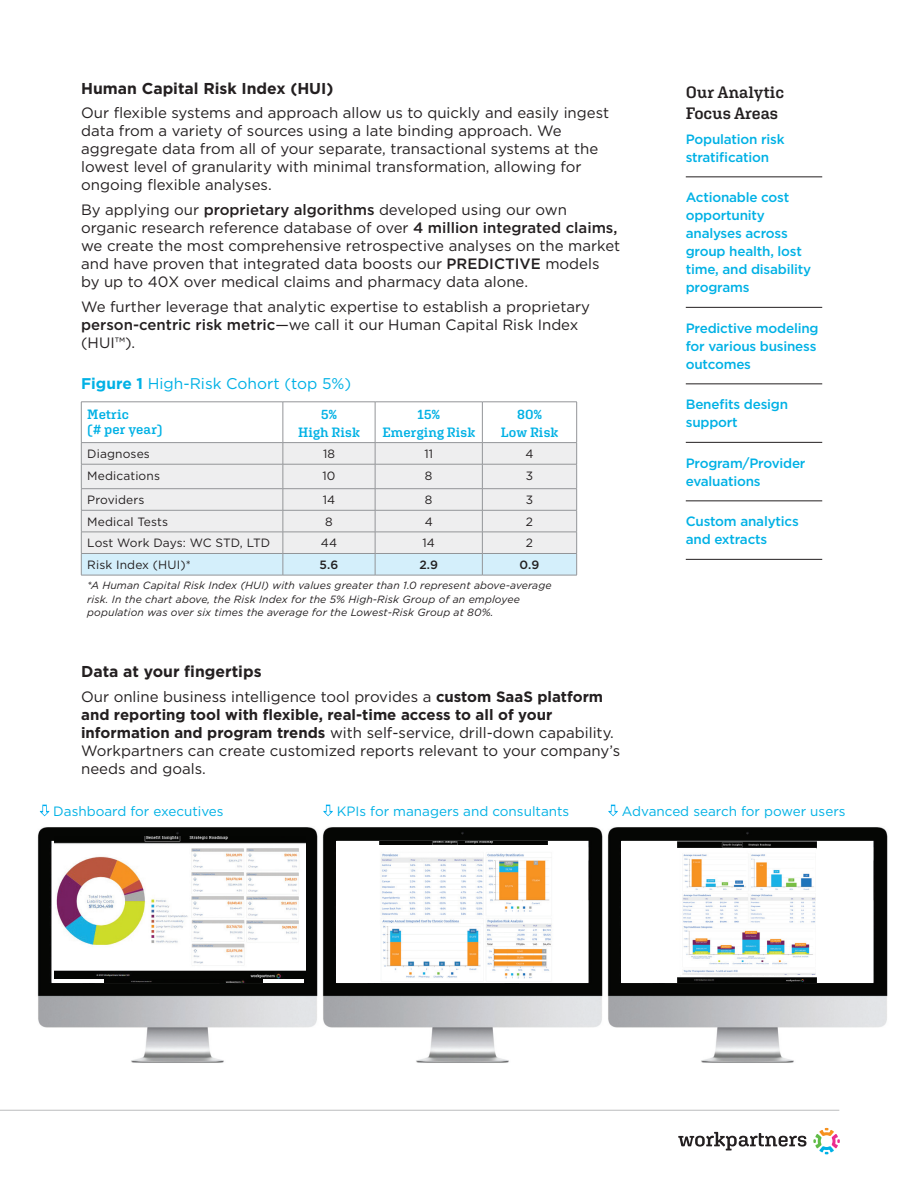
<style>
.page{position:relative;width:918px;height:1188px;background:#fff}
.page>*{position:absolute;margin:0;border:0;box-sizing:border-box;transform-origin:0 0}
.t1{font:600 16.5px/21.1px "Aglet Slab";color:#231f20}
.t2{font:700 15.75px "Gotham";color:#231f20}
.t3{font:15.45px "Gotham";color:#00b1e5}
.t4{font:15px/18px "Gotham";color:#231f20}
.t5{font:500 13.5px/18px "Gotham";letter-spacing:-.015em;color:#00b1e5}
.t6{font:13.5px "Gotham";color:#00b1e5}
.t7{font:600 13.5px/18px "Aglet Slab";letter-spacing:.01em;color:#00b1e5;text-align:center}
.t8{font:12px "Gotham";letter-spacing:.01em;color:#231f20}
.t9{font:500 12px "Gotham";color:#231f20}
.t10{font:italic 10.5px/13.5px "Gotham";letter-spacing:.01em;color:#231f20}
.s1{font-weight:500}
.s2{font-weight:700}
</style>
<div class="page">
<hr style="left:686px;top:177px;width:136px;height:1px;background:#231f20">
<hr style="left:686px;top:307px;width:136px;height:1px;background:#231f20">
<hr style="left:686px;top:384px;width:136px;height:1px;background:#231f20">
<hr style="left:686px;top:442px;width:136px;height:1px;background:#231f20">
<hr style="left:686px;top:501px;width:136px;height:1px;background:#231f20">
<hr style="left:686px;top:559px;width:136px;height:1px;background:#231f20">
<hr style="left:0;top:1110px;width:839px;height:1px;background:#76787b">
<svg style="left:678px;top:1132px;width:128px;height:18px"></svg>
<svg style="left:813px;top:1128px;width:27px;height:26px"></svg>
<hr style="left:81px;top:402px;width:202px;height:1px;background:#939598">
<hr style="left:81px;top:402px;width:1px;height:40px;background:#939598">
<hr style="left:482px;top:402px;width:95px;height:1px;background:#939598">
<hr style="left:576px;top:402px;width:1px;height:40px;background:#939598">
<hr style="left:81px;top:575px;width:202px;height:1px;background:#939598">
<hr style="left:482px;top:575px;width:95px;height:1px;background:#939598">
<hr style="left:81px;top:442px;width:202px;height:1px;background:#939598">
<hr style="left:283px;top:442px;width:92px;height:1px;background:#939598">
<hr style="left:375px;top:442px;width:107px;height:1px;background:#939598">
<hr style="left:482px;top:442px;width:95px;height:1px;background:#939598">
<hr style="left:283px;top:402px;width:92px;height:1px;background:#939598">
<hr style="left:283px;top:402px;width:1px;height:40px;background:#939598">
<hr style="left:375px;top:402px;width:107px;height:1px;background:#939598">
<hr style="left:375px;top:402px;width:1px;height:40px;background:#939598">
<hr style="left:482px;top:402px;width:1px;height:40px;background:#939598">
<svg style="left:81px;top:443px;width:496px;height:132px;background:#e3e7ea"></svg>
<hr style="left:283px;top:575px;width:92px;height:1px;background:#939598">
<hr style="left:375px;top:575px;width:107px;height:1px;background:#939598">
<img style="left:37px;top:827px;width:851px;height:236px">
<svg style="left:40px;top:805px;width:9px;height:11px"></svg>
<svg style="left:52px;top:841px;width:252px;height:142px"></svg>
<img style="left:104px;top:978px;width:159px;height:5px">
<svg style="left:323px;top:805px;width:10px;height:11px"></svg>
<svg style="left:608px;top:805px;width:10px;height:11px"></svg>
<div style="left:621px;top:841px;width:252px;height:142px;background:#fff"></div>
<img style="left:677px;top:841px;width:140px;height:142px">
<div style="left:336px;top:841px;width:252px;height:5px;background:#fff"></div>
<img style="left:379px;top:841px;width:169px;height:4px">
<div style="left:336px;top:846px;width:252px;height:137px;background:#fff"></div>
<img style="left:381px;top:853px;width:171px;height:126px">
<img style="left:677px;top:848px;width:139px;height:127px">
<img style="left:54px;top:836px;width:251px;height:142px">
<p class="t2" style="left:81px;top:78px;width:254px">Human Capital Risk Index (HUI)</p>
<p class="t4" style="left:81px;top:104px;width:529px">Our flexible systems and approach allow us to quickly and easily ingest data from a variety of sources using a late binding approach. We aggregate data from all of your separate, transactional systems at the lowest level of granularity with minimal transformation, allowing for ongoing flexible analyses.</p>
<p class="t4" style="left:81px;top:200px;width:541px">By applying our <span class="s1">proprietary algorithms</span> developed using our own organic research reference database of over <span class="s1">4 million integrated claims, </span>we create the most comprehensive retrospective analyses on the market and have proven that integrated data boosts our <span class="s1">PREDICTIVE</span> models by up to 40X over medical claims and pharmacy data alone.</p>
<p class="t4" style="left:81px;top:297px;width:510px">We further leverage that analytic expertise to establish a proprietary <span class="s1">person-centric risk metric</span>—we call it our Human Capital Risk Index (HUI™).</p>
<p class="t3" style="left:81px;top:374px;width:272px"><span class="s2">Figure 1</span> High-Risk Cohort (top 5%)</p>
<p class="t7" style="left:87px;top:406px;width:77px;line-height:15px;text-align:left">Metric<br>(# per year)</p>
<p class="t7" style="left:298px;top:405px;width:63px">5%<br>High Risk</p>
<p class="t7" style="left:382px;top:405px;width:94px">15%<br>Emerging Risk</p>
<p class="t7" style="left:501px;top:405px;width:59px">80%<br>Low Risk</p>
<p class="t8" style="left:87px;top:446px;width:64px">Diagnoses</p>
<p class="t8" style="left:323px;top:446px;width:13px">18</p>
<p class="t8" style="left:424px;top:446px;width:10px">11</p>
<p class="t8" style="left:525px;top:446px;width:10px">4</p>
<p class="t8" style="left:87px;top:468px;width:74px">Medications</p>
<p class="t8" style="left:322px;top:468px;width:14px">10</p>
<p class="t8" style="left:425px;top:468px;width:9px">8</p>
<p class="t8" style="left:526px;top:468px;width:9px">3</p>
<p class="t8" style="left:87px;top:492px;width:59px">Providers</p>
<p class="t8" style="left:323px;top:492px;width:14px">14</p>
<p class="t8" style="left:425px;top:492px;width:9px">8</p>
<p class="t8" style="left:526px;top:492px;width:9px">3</p>
<p class="t8" style="left:87px;top:514px;width:82px">Medical Tests</p>
<p class="t8" style="left:325px;top:514px;width:9px">8</p>
<p class="t8" style="left:425px;top:514px;width:10px">4</p>
<p class="t8" style="left:526px;top:514px;width:9px">2</p>
<p class="t8" style="left:87px;top:536px;width:185px">Lost Work Days: WC STD, LTD</p>
<p class="t8" style="left:321px;top:536px;width:18px">44</p>
<p class="t8" style="left:423px;top:536px;width:14px">14</p>
<p class="t8" style="left:526px;top:536px;width:9px">2</p>
<p class="t8" style="left:87px;top:557px;width:105px">Risk Index (HUI)*</p>
<p class="t9" style="left:320px;top:557px;width:20px">5.6</p>
<p class="t9" style="left:419px;top:557px;width:20px">2.9</p>
<p class="t9" style="left:520px;top:557px;width:21px">0.9</p>
<p class="t10" style="left:87px;top:579px;width:466px">*A Human Capital Risk Index (HUI) with values greater than 1.0 represent above-average risk. In the chart above, the Risk Index for the 5% High-Risk Group of an employee population was over six times the average for the Lowest-Risk Group at 80%.</p>
<p class="t2" style="left:81px;top:661px;width:182px">Data at your fingertips</p>
<p class="t4" style="left:81px;top:687px;width:541px">Our online business intelligence tool provides a <span class="s2">custom SaaS platform and reporting tool with flexible, real-time access to all of your information and program trends</span> with self-service, drill-down capability.<br>Workpartners can create customized reports relevant to your company’s needs and goals.</p>
<p class="t1" style="left:686px;top:81px;width:100px">Our Analytic<br>Focus Areas</p>
<p class="t5" style="left:686px;top:130px;width:100px">Population risk stratification</p>
<p class="t5" style="left:686px;top:188px;width:127px">Actionable cost opportunity analyses across group health, lost time, and disability programs</p>
<p class="t5" style="left:686px;top:319px;width:134px">Predictive modeling for various business outcomes</p>
<p class="t5" style="left:686px;top:395px;width:104px">Benefits design support</p>
<p class="t5" style="left:686px;top:454px;width:121px">Program/Provider evaluations</p>
<p class="t5" style="left:686px;top:512px;width:115px">Custom analytics and extracts</p>
<p class="t6" style="left:53px;top:803px;width:172px">Dashboard for executives</p>
<p class="t6" style="left:337px;top:803px;width:234px">KPIs for managers and consultants</p>
<p class="t6" style="left:622px;top:803px;width:225px">Advanced search for power users</p>
</div>
